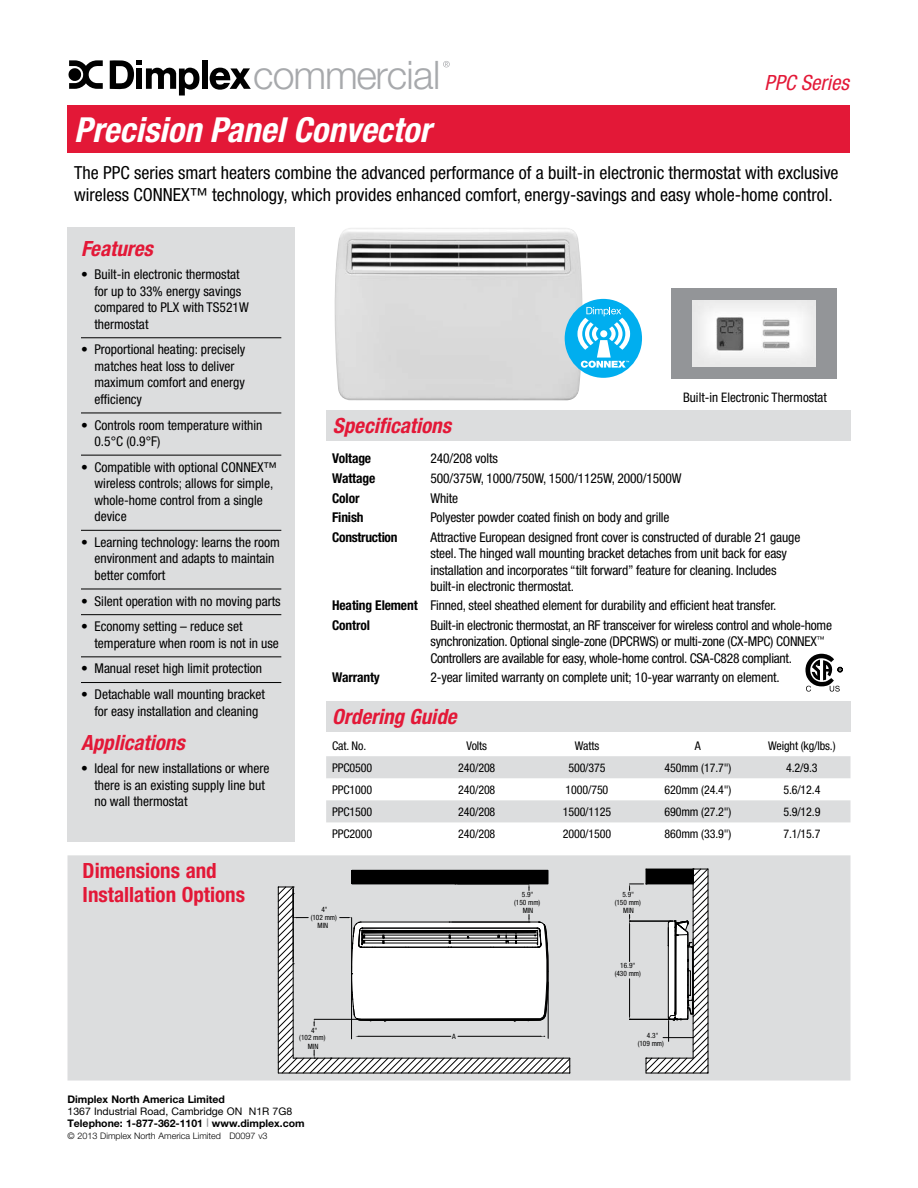
<style>
.page{position:relative;width:918px;height:1188px;background:#fff}
.page>*{position:absolute;margin:0;border:0;box-sizing:border-box;transform-origin:0 0}
.t1{font:300 39.3px "Helvetica Neue LT Std";letter-spacing:-.03em;color:#a7a9ac}
.t2{font:italic 700 condensed 34.5px "Helvetica Neue LT Std";color:#fff}
.t3{font:italic 700 condensed 21px "Helvetica Neue LT Std";color:#e31837}
.t4{font:700 condensed 21px/24px "Helvetica Neue LT Std";color:#e31837}
.t5{font:italic condensed 21px "Helvetica Neue LT Std";color:#e31837}
.t6{font:condensed 18px/21.6px "Helvetica Neue LT Std";color:#000}
.t7{font:condensed 13.5px/16.5px "Helvetica Neue LT Std";color:#000}
.t8{font:condensed 13.5px/16.5px "Helvetica Neue LT Std";letter-spacing:-.02em;color:#000}
.t9{font:700 condensed 13.5px "Helvetica Neue LT Std";letter-spacing:-.01em;color:#000}
.t10{font:condensed 13.2px "Helvetica Neue LT Std";color:#000}
.t11{font:condensed 12px "Helvetica Neue LT Std";letter-spacing:-.01em;color:#000}
.t12{font:700 10.5px/12px "Helvetica Neue LT Std";color:#000}
.t13{font:300 9px "Helvetica Neue LT Std";color:#000}
.t14{font:condensed 7.35px/8.2px "Helvetica Neue LT Std";color:#000;text-align:center}
.s1{font-weight:700}
.s2{font-weight:400}
.s3{font-size:8.4px;color:#939598}
</style>
<div class="page">
<div style="left:326px;top:411px;width:524px;height:30px;background:#dcddde"></div>
<div style="left:68px;top:228px;width:227px;height:614px;background:#dcddde"></div>
<hr style="left:81px;top:337px;width:200px;height:1px;background:#000">
<hr style="left:81px;top:413px;width:200px;height:1px;background:#000">
<hr style="left:81px;top:455px;width:200px;height:1px;background:#000">
<hr style="left:81px;top:530px;width:200px;height:1px;background:#000">
<hr style="left:81px;top:589px;width:200px;height:1px;background:#000">
<hr style="left:81px;top:614px;width:200px;height:1px;background:#000">
<hr style="left:81px;top:656px;width:200px;height:1px;background:#000">
<hr style="left:81px;top:682px;width:200px;height:1px;background:#000">
<div style="left:68px;top:106px;width:782px;height:47px;background:#e31837"></div>
<svg style="left:110px;top:60px;width:89px;height:36px"></svg>
<div style="left:202px;top:60px;width:6px;height:29px;background:#000"></div>
<svg style="left:210px;top:68px;width:41px;height:22px"></svg>
<svg style="left:68px;top:60px;width:35px;height:29px"></svg>
<svg style="left:443px;top:61px;width:7px;height:6px"></svg>
<img style="left:334px;top:228px;width:253px;height:173px">
<div style="left:671px;top:288px;width:166px;height:91px;background:#939598"></div>
<img style="left:692px;top:300px;width:124px;height:66px">
<div style="left:565px;top:299px;width:77px;height:79px;background:#00aeef;border-radius:50%"></div>
<svg style="left:577px;top:307px;width:53px;height:61px"></svg>
<div style="left:326px;top:701px;width:524px;height:31px;background:#dcddde"></div>
<svg style="left:805px;top:654px;width:38px;height:38px"></svg>
<div style="left:68px;top:855px;width:782px;height:226px;background:#dcddde;border:2px solid #dcddde"></div>
<svg style="left:278px;top:886px;width:48px;height:187px"></svg>
<hr style="left:278px;top:887px;width:1px;height:186px;background:#000">
<hr style="left:278px;top:1073px;width:292px;height:1px;background:#000">
<hr style="left:314px;top:1019px;width:43px;height:1px;background:#000">
<hr style="left:293px;top:887px;width:1px;height:171px;background:#000">
<hr style="left:293px;top:1058px;width:277px;height:1px;background:#000">
<svg style="left:326px;top:756px;width:524px;height:325px"></svg>
<div style="left:646px;top:869px;width:47px;height:15px;background:#000"></div>
<hr style="left:351px;top:966px;width:1px;height:73px;background:#000">
<svg style="left:278px;top:887px;width:30px;height:31px"></svg>
<h1 class="t1" style="left:253px;top:51px;width:189px">commercial</h1>
<h2 class="t2" style="left:74px;top:109px;width:358px">Precision Panel Convector</h2>
<h3 class="t5" style="left:765px;top:70px;width:86px">PPC Series</h3>
<h3 class="t6" style="left:74px;top:162px;width:766px">The PPC series smart heaters combine the advanced performance of a built-in electronic thermostat with exclusive wireless CONNEX™ technology, which provides enhanced comfort, energy-savings and easy whole-home control.</h3>
<h3 class="t3" style="left:81px;top:236px;width:73px">Features</h3>
<p class="t7" style="left:94px;top:266px;width:156px;text-indent:-14px">• Built-in electronic thermostat for up to 33% energy savings compared to PLX with TS521W thermostat</p>
<p class="t7" style="left:94px;top:341px;width:152px;text-indent:-14px">• Proportional heating: precisely matches heat loss to deliver maximum comfort and energy efficiency</p>
<p class="t7" style="left:94px;top:416px;width:170px;text-indent:-14px">• Controls room temperature within<br>0.5°C (0.9°F)</p>
<p class="t7" style="left:94px;top:459px;width:184px;text-indent:-14px">• Compatible with optional CONNEX™ wireless controls; allows for simple, whole-home control from a single device</p>
<p class="t7" style="left:95px;top:534px;width:187px;text-indent:-14px">• Learning technology: learns the room environment and adapts to maintain better comfort</p>
<p class="t7" style="left:81px;top:592px;width:201px">• Silent operation with no moving parts</p>
<p class="t7" style="left:95px;top:618px;width:186px;text-indent:-14px">• Economy setting – reduce set temperature when room is not in use</p>
<p class="t7" style="left:81px;top:660px;width:183px">• Manual reset high limit protection</p>
<p class="t7" style="left:81px;top:686px;width:185px;text-align:center">• Detachable wall mounting bracket for easy installation and cleaning</p>
<h3 class="t3" style="left:81px;top:730px;width:105px">Applications</h3>
<p class="t7" style="left:94px;top:760px;width:177px;text-indent:-14px">• Ideal for new installations or where there is an existing supply line but no wall thermostat</p>
<h3 class="t4" style="left:83px;top:859px;width:164px">Dimensions and<br>Installation Options</h3>
<h3 class="t3" style="left:333px;top:413px;width:120px">Specifications</h3>
<p class="t10" style="left:683px;top:390px;width:145px">Built-in Electronic Thermostat</p>
<p class="t9" style="left:332px;top:450px;width:41px">Voltage</p>
<p class="t7" style="left:430px;top:450px;width:69px">240/208 volts</p>
<p class="t9" style="left:332px;top:471px;width:45px">Wattage</p>
<p class="t7" style="left:430px;top:470px;width:253px">500/375W, 1000/750W, 1500/1125W, 2000/1500W</p>
<p class="t9" style="left:332px;top:490px;width:29px">Color</p>
<p class="t7" style="left:430px;top:490px;width:29px">White</p>
<p class="t9" style="left:332px;top:509px;width:33px">Finish</p>
<p class="t7" style="left:430px;top:509px;width:241px">Polyester powder coated finish on body and grille</p>
<p class="t9" style="left:332px;top:529px;width:67px">Construction</p>
<p class="t7" style="left:430px;top:528px;width:371px">Attractive European designed front cover is constructed of durable 21 gauge steel. The hinged wall mounting bracket detaches from unit back for easy installation and incorporates “tilt forward” feature for cleaning. Includes built-in electronic thermostat.</p>
<p class="t7" style="left:332px;top:596px;width:446px;line-height:19.4px"><span class="s1">Heating Element</span> Finned, steel sheathed element for durability and efficient heat transfer.<br><span class="s1">Control</span></p>
<p class="t8" style="left:430px;top:617px;width:403px">Built-in electronic thermostat, an RF transceiver for wireless control and whole-home synchronization. Optional single-zone (DPCRWS) or multi-zone (CX-MPC) CONNEX<sup>™<br></sup>Controllers are available for easy, whole-home control. CSA-C828 compliant.</p>
<p class="t9" style="left:332px;top:669px;width:49px">Warranty</p>
<p class="t7" style="left:430px;top:669px;width:351px">2-year limited warranty on complete unit; 10-year warranty on element.</p>
<h3 class="t3" style="left:332px;top:704px;width:126px">Ordering Guide</h3>
<p class="t11" style="left:332px;top:739px;width:36px">Cat. No.</p>
<p class="t11" style="left:467px;top:739px;width:22px">Volts</p>
<p class="t11" style="left:575px;top:739px;width:26px">Watts</p>
<p class="t11" style="left:695px;top:739px;width:7px">A</p>
<p class="t11" style="left:768px;top:739px;width:69px">Weight (kg/lbs.)</p>
<p class="t11" style="left:332px;top:760px;width:42px">PPC0500</p>
<p class="t11" style="left:458px;top:760px;width:39px">240/208</p>
<p class="t11" style="left:568px;top:760px;width:39px">500/375</p>
<p class="t11" style="left:665px;top:760px;width:68px">450mm (17.7")</p>
<p class="t11" style="left:786px;top:760px;width:33px">4.2/9.3</p>
<p class="t11" style="left:332px;top:782px;width:42px">PPC1000</p>
<p class="t11" style="left:458px;top:782px;width:39px">240/208</p>
<p class="t11" style="left:566px;top:782px;width:44px">1000/750</p>
<p class="t11" style="left:665px;top:782px;width:68px">620mm (24.4")</p>
<p class="t11" style="left:783px;top:782px;width:39px">5.6/12.4</p>
<p class="t11" style="left:332px;top:804px;width:42px">PPC1500</p>
<p class="t11" style="left:458px;top:804px;width:39px">240/208</p>
<p class="t11" style="left:563px;top:804px;width:50px">1500/1125</p>
<p class="t11" style="left:665px;top:804px;width:68px">690mm (27.2")</p>
<p class="t11" style="left:783px;top:804px;width:39px">5.9/12.9</p>
<p class="t11" style="left:332px;top:827px;width:42px">PPC2000</p>
<p class="t11" style="left:458px;top:827px;width:39px">240/208</p>
<p class="t11" style="left:563px;top:827px;width:50px">2000/1500</p>
<p class="t11" style="left:665px;top:827px;width:68px">860mm (33.9")</p>
<p class="t11" style="left:783px;top:827px;width:39px">7.1/15.7</p>
<p class="t14" style="left:311px;top:905px;width:28px">4"<br>(102 mm)<br>MIN</p>
<p class="t14" style="left:514px;top:890px;width:28px">5.9"<br>(150 mm)<br>MIN</p>
<p class="t14" style="left:615px;top:890px;width:28px">5.9"<br>(150 mm)<br>MIN</p>
<p class="t14" style="left:615px;top:961px;width:28px">16.9" (430 mm)</p>
<p class="t14" style="left:299px;top:1027px;width:28px;line-height:7.2px">4"<br>(102 mm)</p>
<p class="t14" style="left:308px;top:1042px;width:12px">MIN</p>
<p class="t14" style="left:452px;top:1032px;width:5px">A</p>
<p class="t14" style="left:638px;top:1031px;width:28px">4.3"<br>(109 mm)</p>
<p class="t12" style="left:68px;top:1093px;width:159px">Dimplex North America Limited</p>
<p class="t12" style="left:68px;top:1105px;width:239px"><span class="s2">1367 Industrial Road, Cambridge ON N1R 7G8<br></span>Telephone: 1-877-362-1101 <span class="s3">|</span> www.dimplex.com</p>
<p class="t13" style="left:68px;top:1130px;width:202px">© 2013 Dimplex North America Limited D0097 v3</p>
</div>
